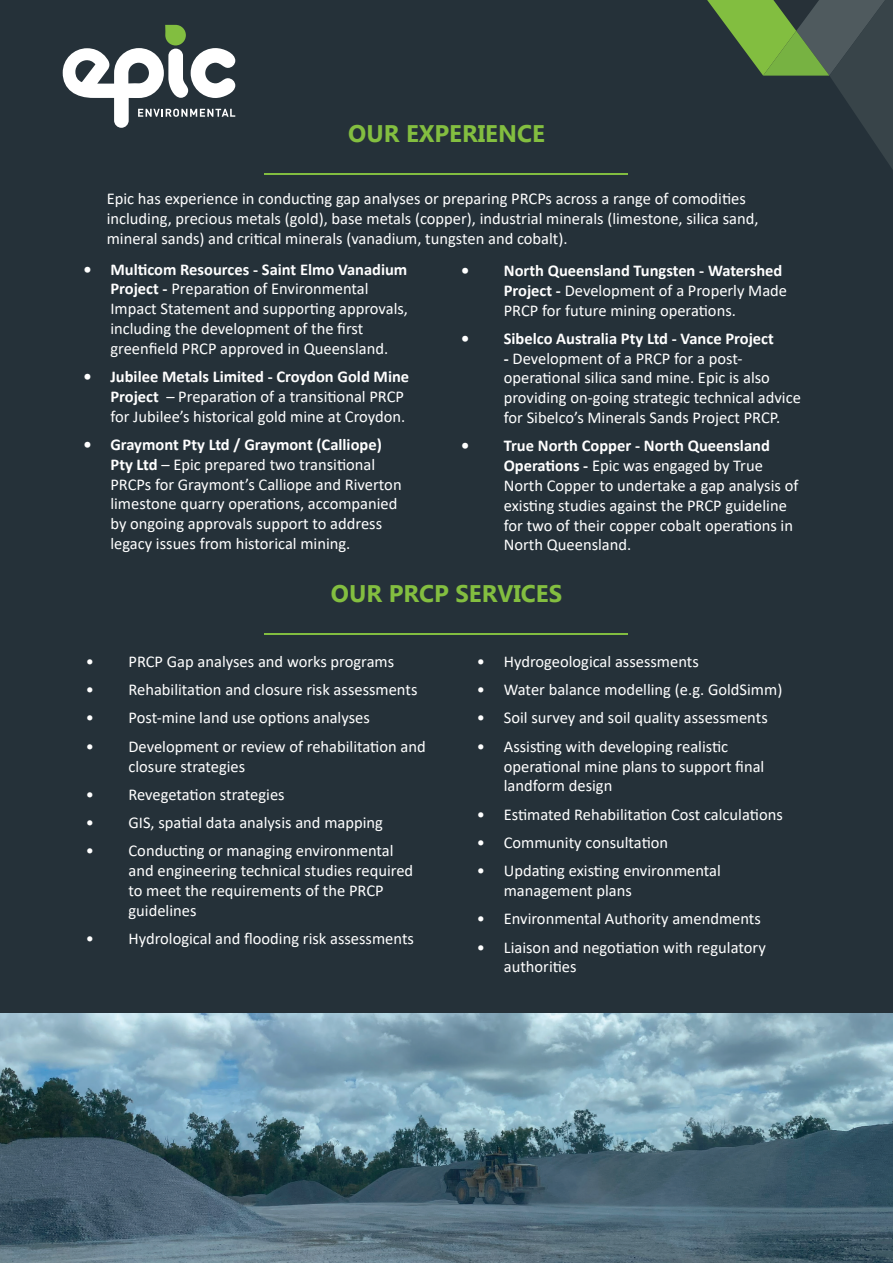
<style>
.page{position:relative;width:893px;height:1263px;background:#253139}
.page>*{position:absolute;margin:0;border:0;box-sizing:border-box;transform-origin:0 0}
.t1{font:700 24px "Gadugi";color:#83be40}
.t2{font:16.5px/19.8px "Calibri";color:#fff}
.t3{font:700 16.5px "Calibri";color:#fff}
.s1{font-weight:700}
</style>
<div class="page">
<svg style="left:63px;top:25px;width:172px;height:103px"></svg>
<svg style="left:707px;top:0;width:186px;height:169px"></svg>
<hr style="left:265px;top:174px;width:363px;height:1px;background:#82bd40">
<hr style="left:265px;top:634px;width:363px;height:1px;background:#82bd40">
<img style="left:0;top:1013px;width:893px;height:250px">
<h1 class="t1" style="left:348px;top:119px;width:198px">OUR EXPERIENCE</h1>
<p class="t2" style="left:107px;top:188px;width:653px">Epic has experience in conducting gap analyses or preparing PRCPs across a range of comodities including, precious metals (gold), base metals (copper), industrial minerals (limestone, silica sand, mineral sands) and critical minerals (vanadium, tungsten and cobalt).</p>
<p class="t2" style="left:110px;top:259px;width:299px;text-indent:-27px"><span class="s1">• Multicom Resources - Saint Elmo Vanadium Project -</span> Preparation of Environmental Impact Statement and supporting approvals, including the development of the first greenfield PRCP approved in Queensland.</p>
<p class="t2" style="left:110px;top:366px;width:300px;text-indent:-27px"><span class="s1">• Jubilee Metals Limited - Croydon Gold Mine<br>Project</span> – Preparation of a transitional PRCP for Jubilee’s historical gold mine at Croydon.</p>
<p class="t2" style="left:110px;top:434px;width:293px;text-indent:-27px"><span class="s1">• Graymont Pty Ltd / Graymont (Calliope)<br>Pty Ltd</span> – Epic prepared two transitional PRCPs for Graymont’s Calliope and Riverton limestone quarry operations, accompanied by ongoing approvals support to address legacy issues from historical mining.</p>
<h1 class="t1" style="left:331px;top:579px;width:233px">OUR PRCP SERVICES</h1>
<p class="t2" style="left:504px;top:260px;width:285px;text-indent:-43px"><span class="s1">• North Queensland Tungsten - Watershed<br>Project -</span> Development of a Properly Made<br>PRCP for future mining operations.</p>
<p class="t3" style="left:461px;top:327px;width:314px">• Sibelco Australia Pty Ltd - Vance Project</p>
<p class="t2" style="left:504px;top:348px;width:299px"><span class="s1">-</span> Development of a PRCP for a post&shy;operational silica sand mine. Epic is also providing on-going strategic technical advice for Sibelco’s Minerals Sands Project PRCP.</p>
<p class="t2" style="left:504px;top:436px;width:296px;text-indent:-43px"><span class="s1">• True North Copper - North Queensland Operations -</span> Epic was engaged by True North Copper to undertake a gap analysis of existing studies against the PRCP guideline for two of their copper cobalt operations in North Queensland.</p>
<p class="t2" style="left:86px;top:651px;width:310px">• PRCP Gap analyses and works programs</p>
<p class="t2" style="left:86px;top:679px;width:333px">• Rehabilitation and closure risk assessments</p>
<p class="t2" style="left:86px;top:708px;width:285px">• Post-mine land use options analyses</p>
<p class="t2" style="left:129px;top:736px;width:299px;text-indent:-43px">• Development or review of rehabilitation and closure strategies</p>
<p class="t2" style="left:86px;top:784px;width:200px">• Revegetation strategies</p>
<p class="t2" style="left:86px;top:812px;width:298px">• GIS, spatial data analysis and mapping</p>
<p class="t2" style="left:129px;top:841px;width:286px;text-indent:-43px">• Conducting or managing environmental and engineering technical studies required to meet the requirements of the PRCP guidelines</p>
<p class="t2" style="left:86px;top:928px;width:329px">• Hydrological and flooding risk assessments</p>
<p class="t2" style="left:477px;top:651px;width:224px">• Hydrogeological assessments</p>
<p class="t2" style="left:477px;top:679px;width:307px">• Water balance modelling (e.g. GoldSimm)</p>
<p class="t2" style="left:477px;top:708px;width:292px">• Soil survey and soil quality assessments</p>
<p class="t2" style="left:504px;top:736px;width:262px;text-indent:-27px">• Assisting with developing realistic operational mine plans to support final landform design</p>
<p class="t2" style="left:477px;top:804px;width:307px">• Estimated Rehabilitation Cost calculations</p>
<p class="t2" style="left:477px;top:832px;width:193px">• Community consultation</p>
<p class="t2" style="left:504px;top:860px;width:219px;text-indent:-27px">• Updating existing environmental management plans</p>
<p class="t2" style="left:477px;top:908px;width:286px">• Environmental Authority amendments</p>
<p class="t2" style="left:504px;top:937px;width:264px;text-indent:-27px">• Liaison and negotiation with regulatory authorities</p>
</div>
